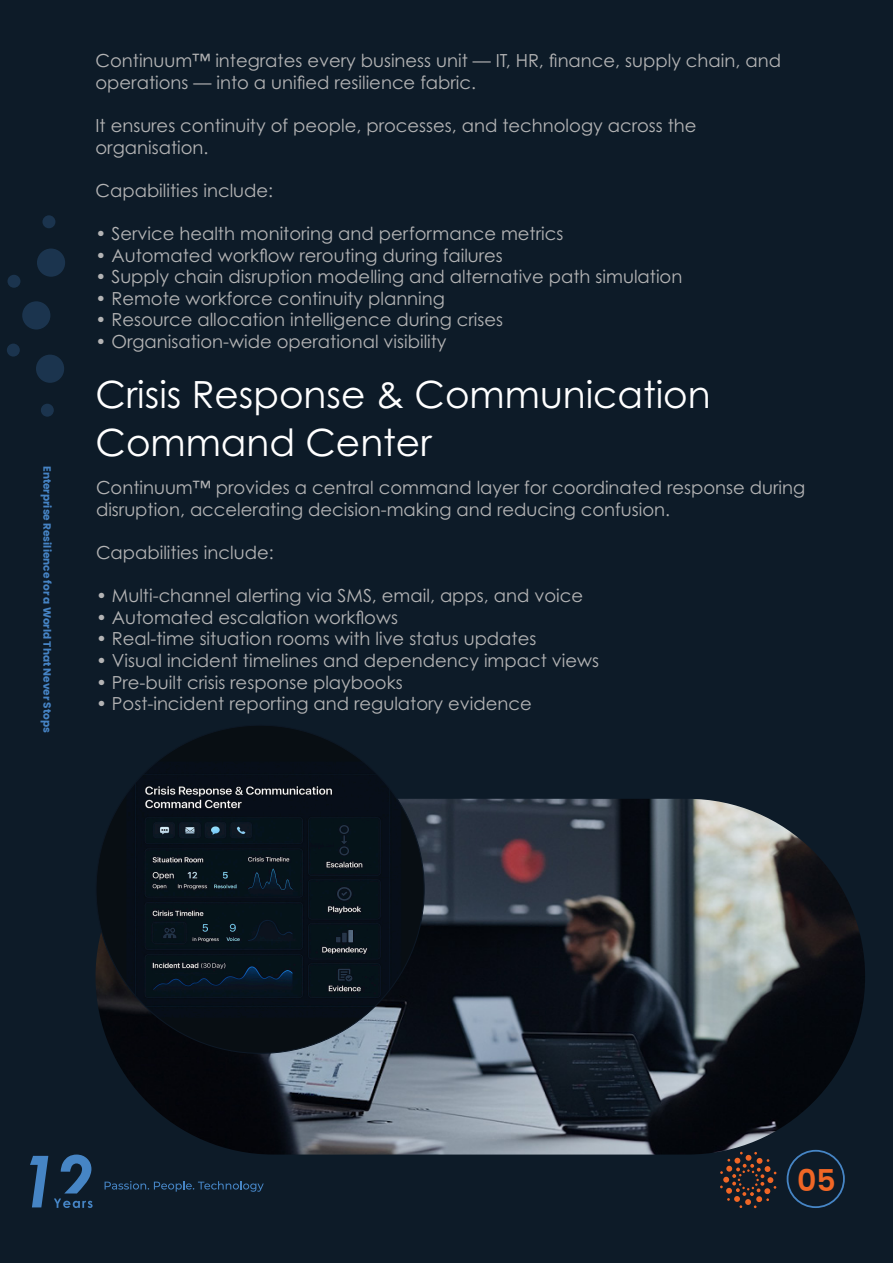
<style>
.page{position:relative;width:893px;height:1263px;background:#0d1b28}
.page>*{position:absolute;margin:0;border:0;box-sizing:border-box;transform-origin:0 0}
.t1{font:37.5px/48px "Century Gothic Pro";color:#fff}
.t2{font:600 30px "Poppins";color:#f06625}
.t3{font:18px/21.6px "Century Gothic Pro";color:#b4b4b5}
.t4{font:700 10.5px "Poppins";color:#4684c5}
</style>
<div class="page">
<svg style="left:30px;top:1156px;width:18px;height:51px"></svg>
<svg style="left:54px;top:1154px;width:39px;height:54px"></svg>
<svg style="left:105px;top:1181px;width:159px;height:11px"></svg>
<div style="left:787px;top:1150px;width:58px;height:58px;border:2px solid #4685c5;border-radius:50%"></div>
<div style="left:37px;top:249px;width:28px;height:28px;background:#1b344e;border-radius:50%"></div>
<div style="left:22px;top:301px;width:28px;height:28px;background:#1b344e;border-radius:50%"></div>
<div style="left:36px;top:355px;width:28px;height:28px;background:#1b344e;border-radius:50%"></div>
<svg style="left:42px;top:215px;width:13px;height:13px"></svg>
<div style="left:7px;top:275px;width:13px;height:13px;background:#1b344e;border-radius:50%"></div>
<div style="left:7px;top:344px;width:13px;height:13px;background:#1b344e;border-radius:50%"></div>
<div style="left:41px;top:404px;width:13px;height:13px;background:#1b344e;border-radius:50%"></div>
<svg style="left:720px;top:1152px;width:56px;height:56px"></svg>
<img style="left:96px;top:799px;width:769px;height:355px;border-radius:178px">
<div style="left:96px;top:725px;width:328px;height:328px;background:#080e13;border-radius:50%"></div>
<img style="left:126px;top:761px;width:275px;height:257px">
<p class="t4" style="left:53px;top:466px;width:268px;rotate:90deg">Enterprise Resilience for a World That Never Stops</p>
<p class="t3" style="left:96px;top:50px;width:687px">Continuum™ integrates every business unit — IT, HR, finance, supply chain, and operations — into a unified resilience fabric.</p>
<p class="t3" style="left:96px;top:115px;width:603px">It ensures continuity of people, processes, and technology across the organisation.</p>
<p class="t3" style="left:96px;top:179px;width:179px">Capabilities include:</p>
<p class="t3" style="left:96px;top:223px;width:469px">• Service health monitoring and performance metrics</p>
<p class="t3" style="left:96px;top:244px;width:409px">• Automated workflow rerouting during failures</p>
<p class="t3" style="left:96px;top:266px;width:588px">• Supply chain disruption modelling and alternative path simulation</p>
<p class="t3" style="left:96px;top:287px;width:351px">• Remote workforce continuity planning</p>
<p class="t3" style="left:96px;top:309px;width:409px">• Resource allocation intelligence during crises</p>
<p class="t3" style="left:96px;top:331px;width:353px">• Organisation-wide operational visibility</p>
<p class="t1" style="left:96px;top:370px;width:617px">Crisis Response &amp; Communication<br>Command Center</p>
<p class="t3" style="left:96px;top:477px;width:711px">Continuum™ provides a central command layer for coordinated response during disruption, accelerating decision-making and reducing confusion.</p>
<p class="t3" style="left:96px;top:542px;width:179px">Capabilities include:</p>
<p class="t3" style="left:96px;top:585px;width:489px">• Multi-channel alerting via SMS, email, apps, and voice</p>
<p class="t3" style="left:96px;top:606px;width:303px">• Automated escalation workflows</p>
<p class="t3" style="left:96px;top:628px;width:442px">• Real-time situation rooms with live status updates</p>
<p class="t3" style="left:96px;top:650px;width:504px">• Visual incident timelines and dependency impact views</p>
<p class="t3" style="left:96px;top:671px;width:308px">• Pre-built crisis response playbooks</p>
<p class="t3" style="left:96px;top:693px;width:437px">• Post-incident reporting and regulatory evidence</p>
<p class="t2" style="left:797px;top:1162px;width:40px">05</p>
</div>
